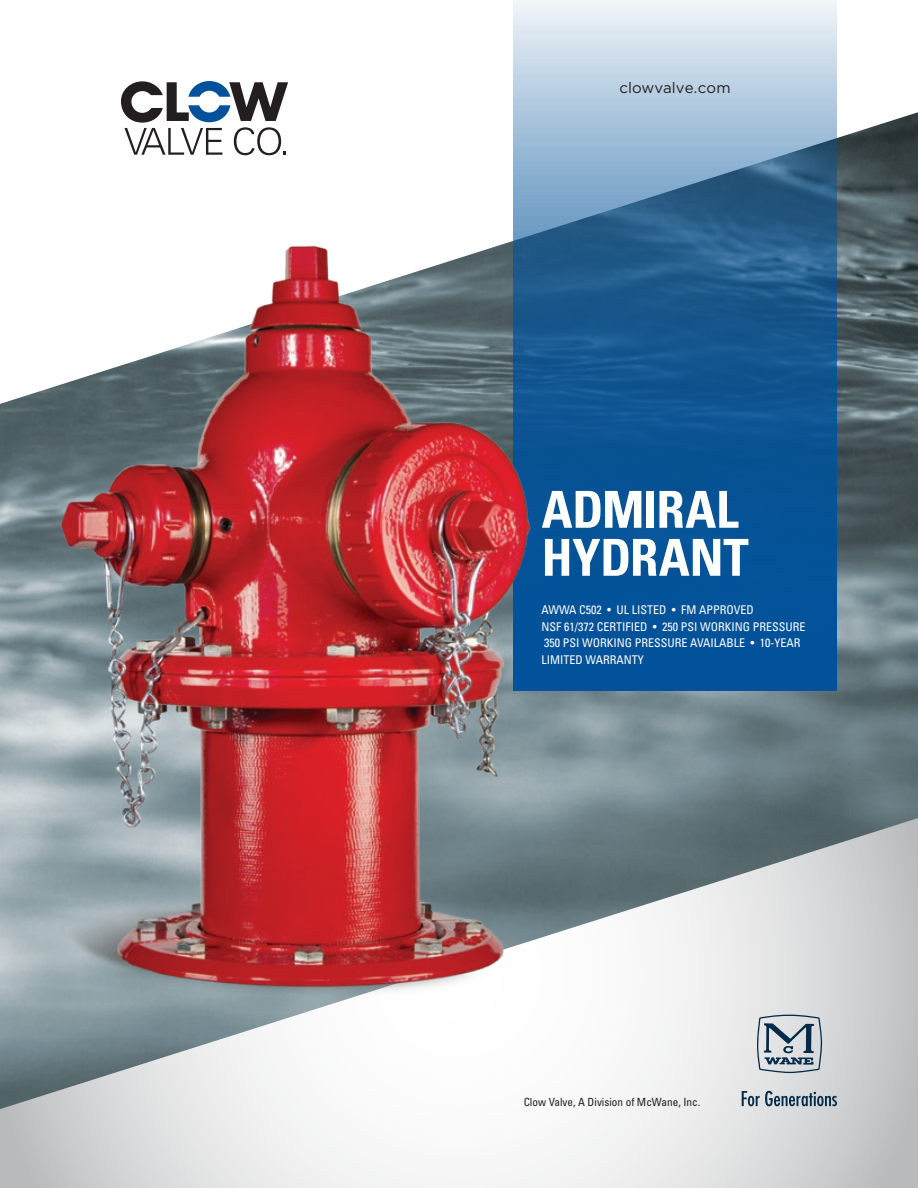
<style>
.page{position:relative;width:918px;height:1188px;background:#fff}
.page>*{position:absolute;margin:0;border:0;box-sizing:border-box;transform-origin:0 0}
.t1{font:700 condensed 51px/48px "Univers";letter-spacing:-.005em;color:#fff}
.t2{font:15px "Gotham";letter-spacing:.01em;color:#231f20}
.t3{font:condensed 12px/16.5px "Univers";color:#fff}
.cover_family_tag_tex{font:condensed 11.25px "Univers";color:#231f20}
</style>
<div class="page">
<svg style="left:0;top:1109px;width:918px;height:79px"></svg>
<img style="left:0;top:112px;width:918px;height:997px">
<svg style="left:513px;top:0;width:324px;height:692px"></svg>
<svg style="left:742px;top:1091px;width:95px;height:15px"></svg>
<svg style="left:757px;top:1015px;width:65px;height:58px"></svg>
<svg style="left:121px;top:81px;width:167px;height:74px"></svg>
<img style="left:56px;top:233px;width:509px;height:810px">
<p class="t2" style="left:619px;top:79px;width:113px">clowvalve.com</p>
<p class="t1" style="left:542px;top:485px;width:209px">ADMIRAL<br>HYDRANT</p>
<p class="t3" style="left:542px;top:601px;width:266px">AWWA C502 • UL LISTED • FM APPROVED<br>NSF 61/372 CERTIFIED • 250 PSI WORKING PRESSURE 350 PSI WORKING PRESSURE AVAILABLE • 10-YEAR LIMITED WARRANTY</p>
<p class="cover_family_tag_tex" style="left:524px;top:1095px;width:178px">Clow Valve, A Division of McWane, Inc.</p>
</div>
